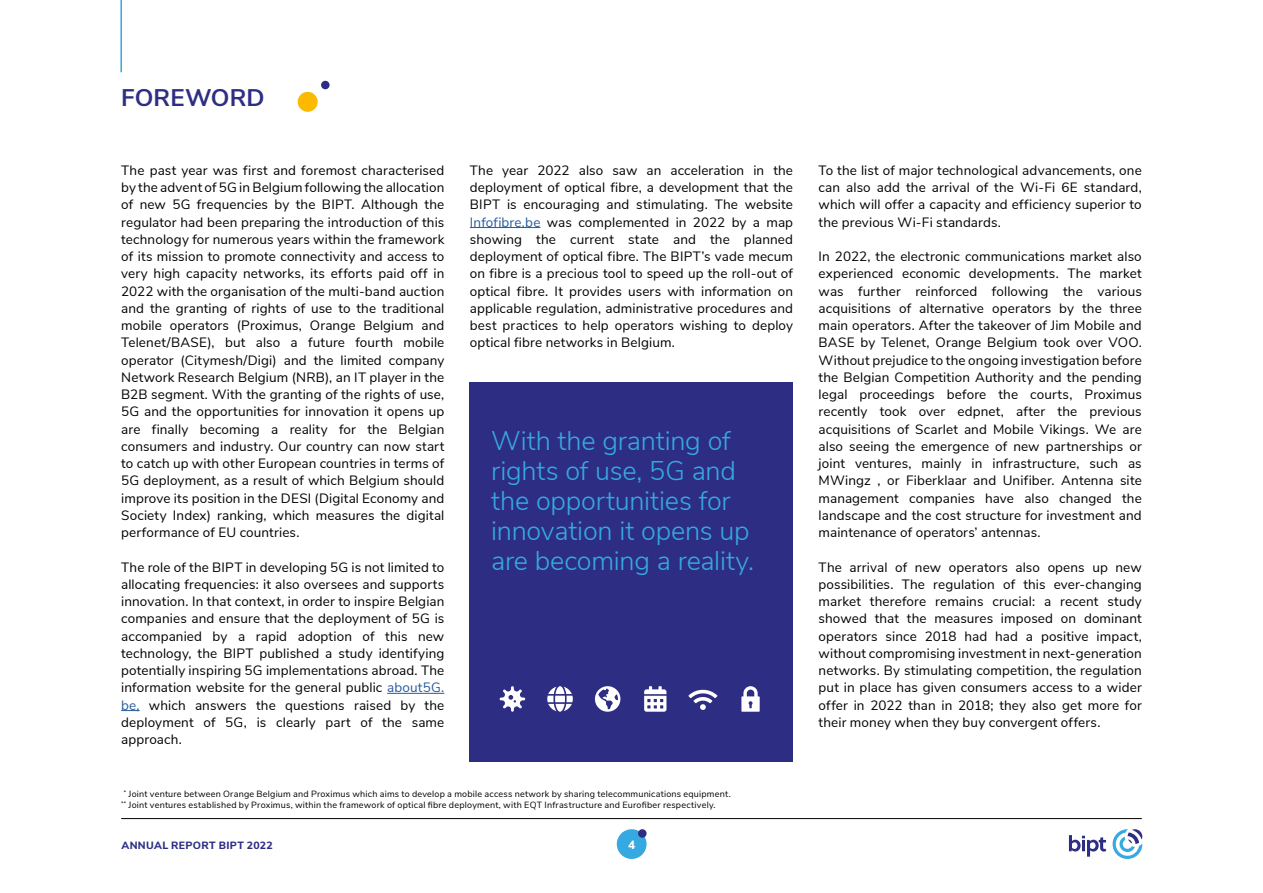
<style>
.page{position:relative;width:1263px;height:893px;background:#fff}
.page>*{position:absolute;margin:0;border:0;box-sizing:border-box;transform-origin:0 0}
.t1{font:300 27px/30px "Nunito Sans";letter-spacing:-.01em;color:#36a9e1}
.t2{font:700 24px "Nunito Sans";letter-spacing:.005em;color:#2d2e83}
.t3{font:13.5px/17.2px "Nunito Sans";letter-spacing:.01em;color:#000;text-align:justify}
.t4{font:800 12px "Nunito Sans";color:#fff}
.t5{font:800 10.5px "Nunito Sans";letter-spacing:.035em;color:#2d2e83}
.t6{font:9px/10.8px "Nunito Sans";letter-spacing:.025em;color:#000}
.s1{color:#275b9b}
</style>
<div class="page">
<svg style="left:1069px;top:835px;width:37px;height:22px"></svg>
<svg style="left:1112px;top:829px;width:30px;height:30px"></svg>
<hr style="left:121px;top:818px;width:1021px;height:1px;background:#000">
<div style="left:617px;top:829px;width:29px;height:30px;background:#36a9e1;border-radius:50%"></div>
<div style="left:638px;top:829px;width:8px;height:9px;background:#2d2e83;border-radius:50%"></div>
<hr style="left:387px;top:693px;width:57px;height:1px;background:#275b9b">
<svg style="left:121px;top:710px;width:19px;height:1px"></svg>
<hr style="left:470px;top:227px;width:70px;height:1px;background:#275b9b">
<hr style="left:120px;top:0;width:2px;height:72px;background:#36a9e1">
<div style="left:298px;top:92px;width:20px;height:20px;background:#fbba00;border-radius:50%"></div>
<div style="left:321px;top:81px;width:9px;height:8px;background:#2d2e83;border-radius:50%"></div>
<div style="left:470px;top:382px;width:323px;height:379px;background:#2d2e83"></div>
<svg style="left:500px;top:686px;width:25px;height:26px"></svg>
<svg style="left:547px;top:686px;width:26px;height:26px"></svg>
<svg style="left:595px;top:686px;width:25px;height:26px"></svg>
<svg style="left:644px;top:686px;width:22px;height:26px"></svg>
<svg style="left:688px;top:689px;width:29px;height:21px"></svg>
<svg style="left:741px;top:686px;width:19px;height:26px"></svg>
<h2 class="t2" style="left:121px;top:80px;width:145px">FOREWORD</h2>
<p class="t3" style="left:121px;top:161px;width:325px">The past year was first and foremost characterised by the advent of 5G in Belgium following the allocation of new 5G frequencies by the BIPT. Although the regulator had been preparing the introduction of this technology for numerous years within the framework of its mission to promote connectivity and access to very high capacity networks, its efforts paid off in 2022 with the organisation of the multi-band auction and the granting of rights of use to the traditional mobile operators (Proximus, Orange Belgium and Telenet/BASE), but also a future fourth mobile operator (Citymesh/Digi) and the limited company Network Research Belgium (NRB), an IT player in the B2B segment. With the granting of the rights of use, 5G and the opportunities for innovation it opens up are finally becoming a reality for the Belgian consumers and industry. Our country can now start to catch up with other European countries in terms of 5G deployment, as a result of which Belgium should improve its position in the DESI (Digital Economy and Society Index) ranking, which measures the digital performance of EU countries.</p>
<p class="t3" style="left:121px;top:557px;width:325px">The role of the BIPT in developing 5G is not limited to allocating frequencies: it also oversees and supports innovation. In that context, in order to inspire Belgian companies and ensure that the deployment of 5G is accompanied by a rapid adoption of this new technology, the BIPT published a study identifying potentially inspiring 5G implementations abroad. The information website for the general public <span class="s1">about5G. be,</span> which answers the questions raised by the deployment of 5G, is clearly part of the same approach.</p>
<p class="t3" style="left:470px;top:161px;width:325px">The year 2022 also saw an acceleration in the deployment of optical fibre, a development that the BIPT is encouraging and stimulating. The website <span class="s1">Infofibre.be</span> was complemented in 2022 by a map showing the current state and the planned deployment of optical fibre. The BIPT’s vade mecum on fibre is a precious tool to speed up the roll-out of optical fibre. It provides users with information on applicable regulation, administrative procedures and best practices to help operators wishing to deploy optical fibre networks in Belgium.</p>
<p class="t3" style="left:819px;top:161px;width:325px">To the list of major technological advancements, one can also add the arrival of the Wi-Fi 6E standard, which will offer a capacity and efficiency superior to the previous Wi-Fi standards.</p>
<p class="t3" style="left:819px;top:247px;width:325px">In 2022, the electronic communications market also experienced economic developments. The market was further reinforced following the various acquisitions of alternative operators by the three main operators. After the takeover of Jim Mobile and BASE by Telenet, Orange Belgium took over VOO.<br>Without prejudice to the ongoing investigation before the Belgian Competition Authority and the pending legal proceedings before the courts, Proximus recently took over edpnet, after the previous acquisitions of Scarlet and Mobile Vikings. We are also seeing the emergence of new partnerships or joint ventures, mainly in infrastructure, such as MWingz , or Fiberklaar and Unifiber. Antenna site management companies have also changed the landscape and the cost structure for investment and maintenance of operators’ antennas.</p>
<p class="t3" style="left:819px;top:557px;width:325px">The arrival of new operators also opens up new possibilities. The regulation of this ever-changing market therefore remains crucial: a recent study showed that the measures imposed on dominant operators since 2018 had had a positive impact, without compromising investment in next-generation networks. By stimulating competition, the regulation put in place has given consumers access to a wider offer in 2022 than in 2018; they also get more for their money when they buy convergent offers.</p>
<h1 class="t1" style="left:491px;top:424px;width:264px">With the granting of rights of use, 5G and the opportunities for innovation it opens up are becoming a reality.</h1>
<p class="t6" style="left:121px;top:788px;width:611px"><sup>*</sup> Joint venture between Orange Belgium and Proximus which aims to develop a mobile access network by sharing telecommunications equipment. <sup>**</sup> Joint ventures established by Proximus, within the framework of optical fibre deployment, with EQT Infrastructure and Eurofiber respectively.</p>
<p class="t5" style="left:121px;top:838px;width:153px">ANNUAL REPORT BIPT 2022</p>
<p class="t4" style="left:628px;top:836px;width:9px">4</p>
</div>
